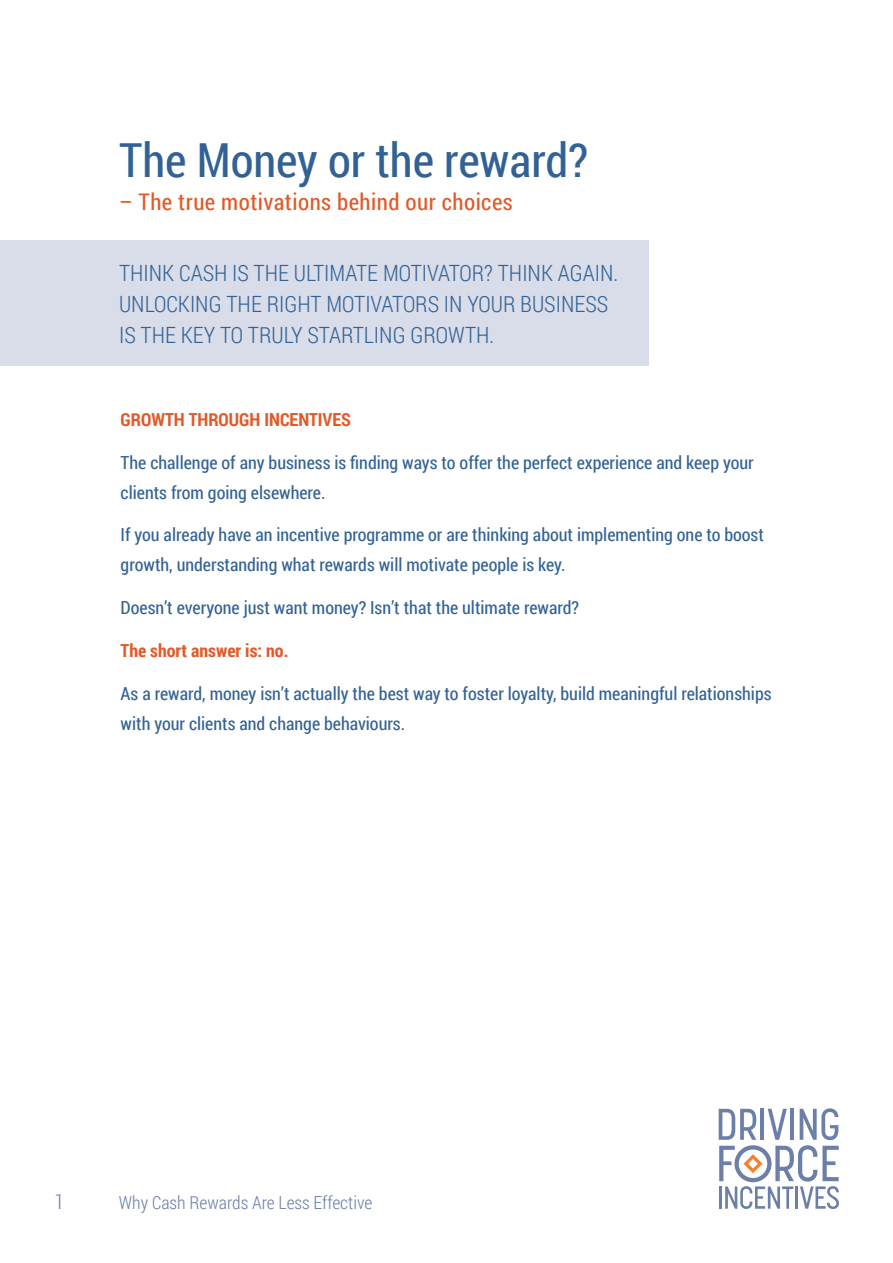
<style>
.page{position:relative;width:893px;height:1263px;background:#fff}
.page>*{position:absolute;margin:0;border:0;box-sizing:border-box;transform-origin:0 0}
.t1{font:46.95px "Roboto Condensed";color:#326295}
.t2{font:22.95px "Roboto Condensed";letter-spacing:.02em;color:#e25927}
.t3{font:300 22.35px/31px "Roboto Condensed";color:#326295}
.t4{font:300 20.85px "Roboto Condensed";color:#6b7fa8}
.t5{font:18px/30px "Roboto Condensed";color:#326295}
.t6{font:700 18px "Roboto Condensed";color:#e25927}
.t7{font:300 18px "Roboto Condensed";color:#6b7fa8}
</style>
<div class="page">
<div style="left:0;top:240px;width:648px;height:126px;background:#d9dce9"></div>
<svg style="left:719px;top:1108px;width:120px;height:101px"></svg>
<h1 class="t1" style="left:119px;top:127px;width:470px">The Money or the reward?</h1>
<p class="t2" style="left:119px;top:186px;width:395px">– The true motivations behind our choices</p>
<p class="t3" style="left:119px;top:257px;width:501px">THINK CASH IS THE ULTIMATE MOTIVATOR? THINK AGAIN.<br>UNLOCKING THE RIGHT MOTIVATORS IN YOUR BUSINESS<br>IS THE KEY TO TRULY STARTLING GROWTH.</p>
<p class="t6" style="left:121px;top:407px;width:232px">GROWTH THROUGH INCENTIVES</p>
<p class="t5" style="left:121px;top:446px;width:635px">The challenge of any business is finding ways to offer the perfect experience and keep your clients from going elsewhere.</p>
<p class="t5" style="left:121px;top:519px;width:645px">If you already have an incentive programme or are thinking about implementing one to boost growth, understanding what rewards will motivate people is key.</p>
<p class="t5" style="left:121px;top:592px;width:460px">Doesn’t everyone just want money? Isn’t that the ultimate reward?</p>
<p class="t6" style="left:121px;top:638px;width:169px">The short answer is: no.</p>
<p class="t5" style="left:121px;top:677px;width:652px">As a reward, money isn’t actually the best way to foster loyalty, build meaningful relationships with your clients and change behaviours.</p>
<p class="t4" style="left:55px;top:1187px;width:11px">1</p>
<p class="t7" style="left:119px;top:1190px;width:255px">Why Cash Rewards Are Less Effective</p>
</div>
